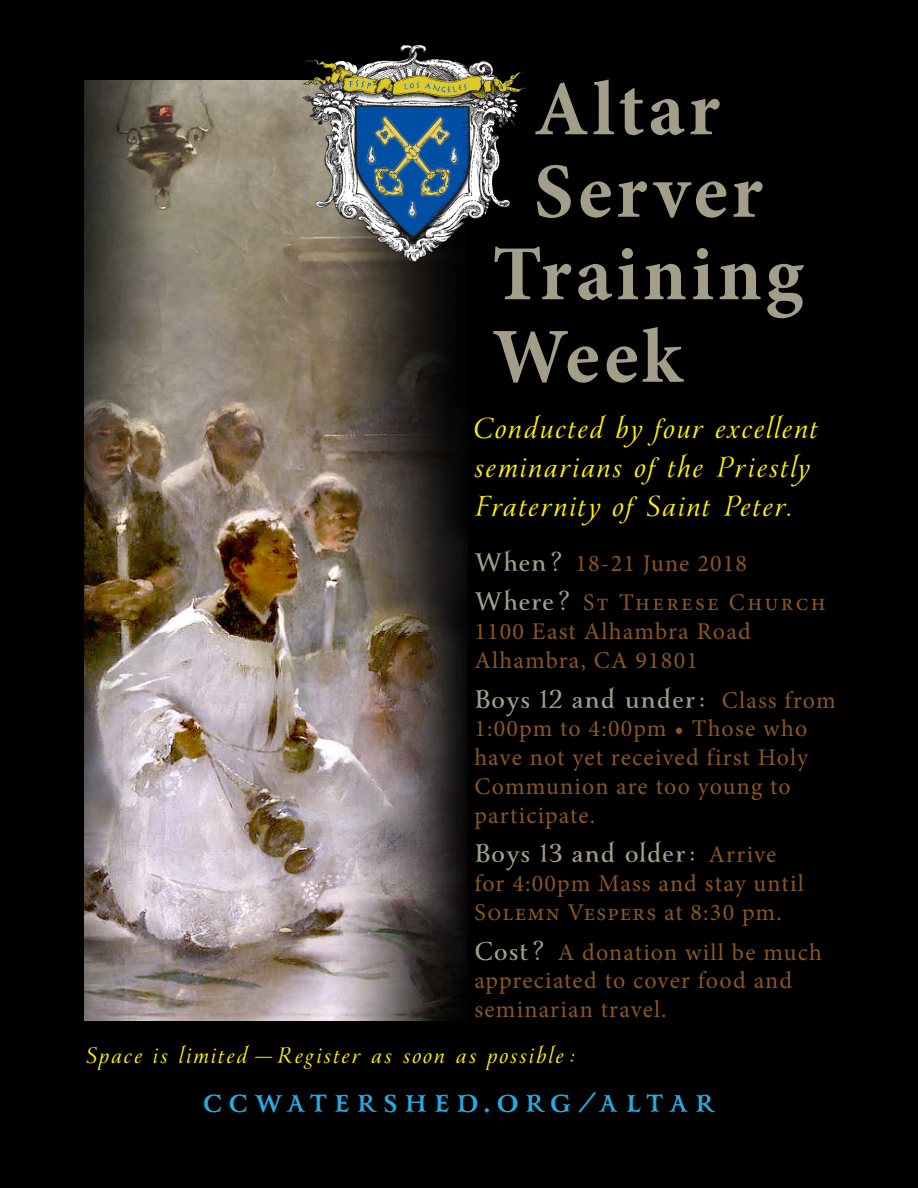
<style>
.page{position:relative;width:918px;height:1188px;background:#000}
.page>*{position:absolute;margin:0;border:0;box-sizing:border-box;transform-origin:0 0}
.t1{font:700 78px "Minion Pro";letter-spacing:.045em;color:#a39e8a}
.t2{font:700 36px "Yana";letter-spacing:.2em;color:#27abe2}
.t3{font:italic 27px/39px "Yana";letter-spacing:.085em;color:#fff101}
.t4{font:24px/28.8px "Minion Pro";letter-spacing:.05em;color:#8a5623}
.t5{font:italic 21px "Yana";letter-spacing:.12em;color:#fff101}
.s1{font-family:"Yana";font-weight:700;color:#a39e8a}
.s2{font-size:27px}
</style>
<div class="page">
<img style="left:84px;top:81px;width:383px;height:939px">
<img style="left:298px;top:44px;width:229px;height:221px">
<p class="t1" style="left:534px;top:54px;width:187px">Altar</p>
<p class="t1" style="left:534px;top:137px;width:230px">Server</p>
<p class="t1" style="left:492px;top:219px;width:313px">Training</p>
<p class="t1" style="left:492px;top:302px;width:191px">Week</p>
<p class="t3" style="left:475px;top:411px;width:345px">Conducted by four excellent seminarians of the Priestly<br>Fraternity of Saint Peter.</p>
<p class="t4" style="left:474px;top:549px;width:274px"><span class="s1">When ?</span> 18-21 June 2018</p>
<p class="t4" style="left:474px;top:588px;width:353px"><span class="s1">Where ?</span> St Therese Church<br>1100 East Alhambra Road<br>Alhambra, CA 91801</p>
<p class="t4" style="left:474px;top:686px;width:363px"><span class="s1">Boys 12 and under :</span> Class from<br>1:00pm to 4:00pm • Those who have not yet received first Holy<br>Communion are too young to participate.</p>
<p class="t4" style="left:474px;top:840px;width:331px"><span class="s1">Boys 13 and older :</span> Arrive for 4:00pm Mass and stay until<br>Solemn Vespers at 8:30 pm.</p>
<p class="t4" style="left:474px;top:938px;width:349px"><span class="s1">Cost ?</span> A donation will be much appreciated to cover food and seminarian travel.</p>
<p class="t5" style="left:86px;top:1043px;width:490px">Space is limited —Register as soon as possible :</p>
<p class="t2" style="left:203px;top:1076px;width:514px">CCWATERSHED.ORG<span class="s2">/</span>ALTAR</p>
</div>
